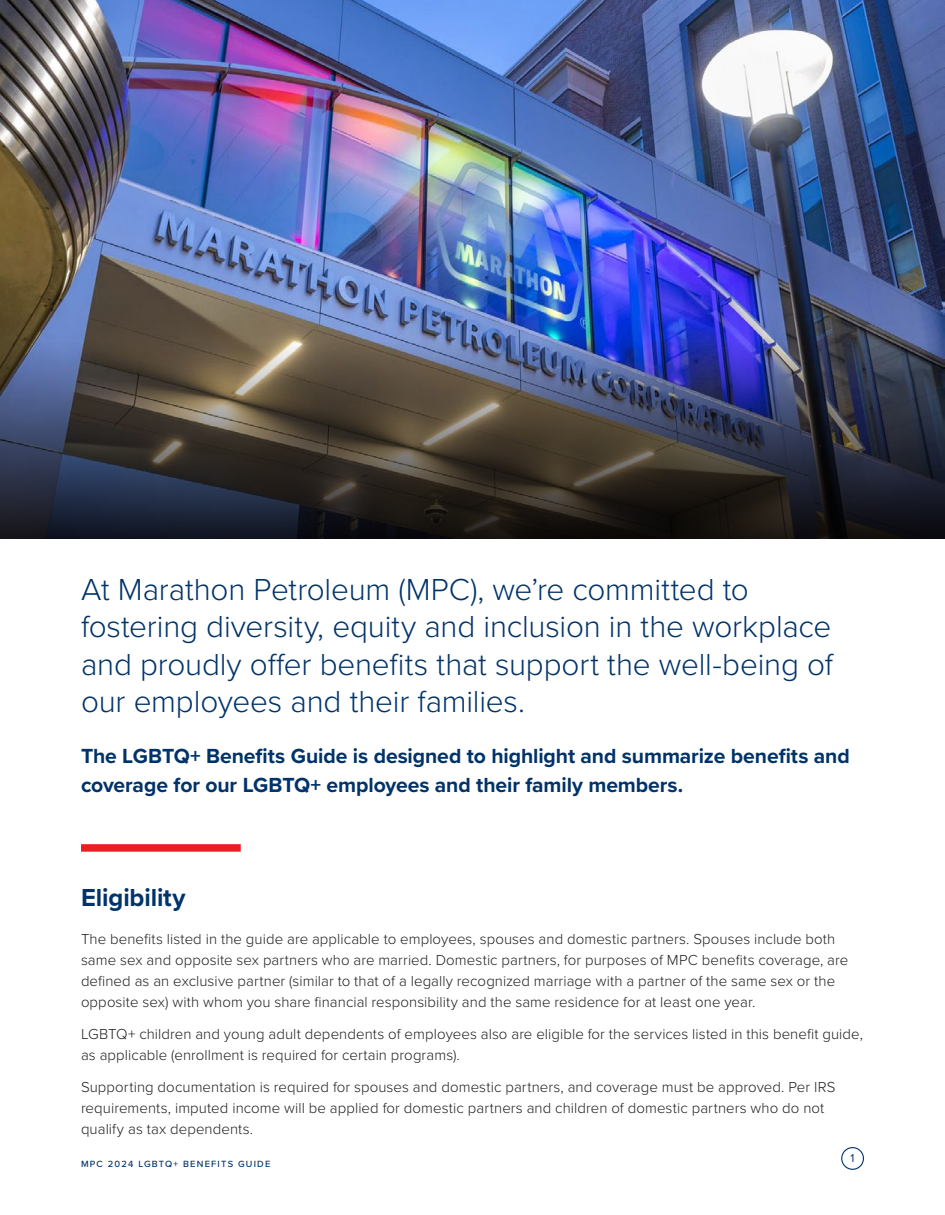
<style>
.page{position:relative;width:945px;height:1215px;background:#fff}
.page>*{position:absolute;margin:0;border:0;box-sizing:border-box;transform-origin:0 0}
.t1{font:300 31.5px/37.3px "Proxima Nova";letter-spacing:-.005em;color:#003369}
.t2{font:700 25.5px "Proxima Nova";letter-spacing:-.005em;color:#003369}
.t3{font:700 21.15px/29.2px "Proxima Nova";letter-spacing:-.005em;color:#003369}
.t4{font:300 15px/21px "Proxima Nova";letter-spacing:.005em;color:#231f20}
.t5{font:11.7px "Proxima Nova";color:#003369}
.t6{font:500 9.3px "Proxima Nova";letter-spacing:.13em;color:#003369}
</style>
<div class="page">
<img style="left:0;top:0;width:945px;height:342px">
<img style="left:0;top:342px;width:945px;height:196px">
<div style="left:841px;top:1147px;width:23px;height:23px;border:1px solid #003369;border-radius:50%"></div>
<div style="left:81px;top:844px;width:160px;height:8px;background:#ed1d24"></div>
<h1 class="t1" style="left:81px;top:569px;width:754px">At Marathon Petroleum (MPC), we’re committed to fostering diversity, equity and inclusion in the workplace and proudly offer benefits that support the well-being of our employees and their families.</h1>
<h3 class="t3" style="left:81px;top:741px;width:770px">The LGBTQ+ Benefits Guide is designed to highlight and summarize benefits and coverage for our LGBTQ+ employees and their family members.</h3>
<h2 class="t2" style="left:81px;top:878px;width:106px">Eligibility</h2>
<p class="t4" style="left:81px;top:928px;width:769px">The benefits listed in the guide are applicable to employees, spouses and domestic partners. Spouses include both same sex and opposite sex partners who are married. Domestic partners, for purposes of MPC benefits coverage, are defined as an exclusive partner (similar to that of a legally recognized marriage with a partner of the same sex or the opposite sex) with whom you share financial responsibility and the same residence for at least one year.</p>
<p class="t4" style="left:81px;top:1023px;width:783px">LGBTQ+ children and young adult dependents of employees also are eligible for the services listed in this benefit guide, as applicable (enrollment is required for certain programs).</p>
<p class="t4" style="left:81px;top:1076px;width:756px">Supporting documentation is required for spouses and domestic partners, and coverage must be approved. Per IRS requirements, imputed income will be applied for domestic partners and children of domestic partners who do not qualify as tax dependents.</p>
<p class="t5" style="left:850px;top:1150px;width:5px">1</p>
<p class="t6" style="left:81px;top:1157px;width:191px">MPC 2024 LGBTQ+ BENEFITS GUIDE</p>
</div>
